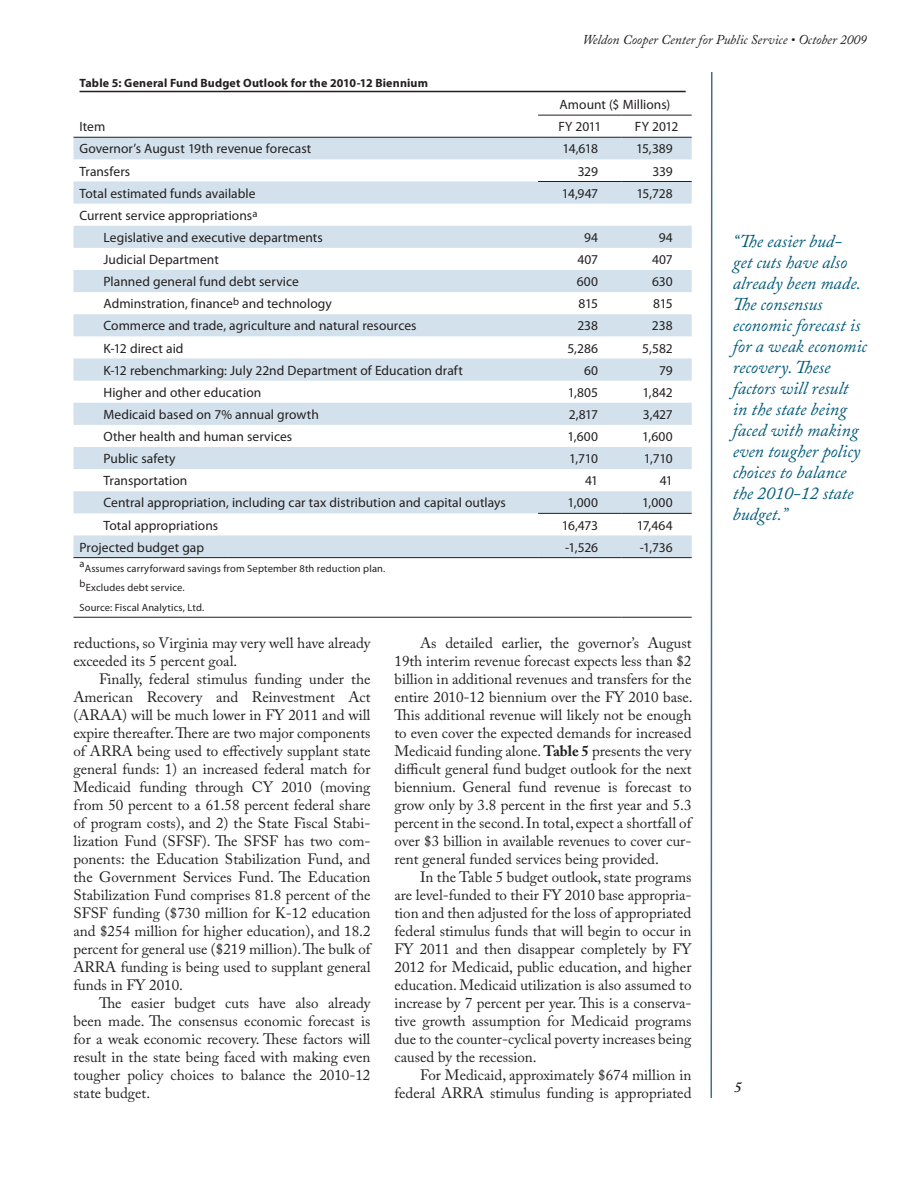
<style>
.page{position:relative;width:918px;height:1188px;background:#fff}
.page>*{position:absolute;margin:0;border:0;box-sizing:border-box;transform-origin:0 0}
.t1{font:italic 18px/21px "Adobe Caslon Pro";color:#005a7b}
.t2{font:15px/18px "Adobe Caslon Pro";color:#231f20;text-align:justify}
.t3{font:italic 600 15px "Adobe Caslon Pro";color:#231f20}
.t4{font:13.5px/22px "Myriad Pro";color:#231f20}
.t5{font:italic 13.5px "Adobe Caslon Pro";color:#231f20}
.t6{font:700 12px "Myriad Pro";letter-spacing:.015em;color:#231f20}
.t7{font:10.5px/20px "Myriad Pro";letter-spacing:.015em;color:#231f20}
.s1{font-weight:700}
</style>
<div class="page">
<svg style="left:710px;top:72px;width:3px;height:1026px;background:#9fb7c2"></svg>
<svg style="left:74px;top:138px;width:618px;height:419px;fill:#d2e1eb"></svg>
<hr style="left:538px;top:115px;width:84px;height:1px;background:#231f20">
<hr style="left:622px;top:115px;width:70px;height:1px;background:#231f20">
<hr style="left:74px;top:137px;width:154px;height:1px;background:#231f20">
<hr style="left:228px;top:137px;width:310px;height:1px;background:#231f20">
<hr style="left:538px;top:137px;width:84px;height:1px;background:#231f20">
<hr style="left:622px;top:137px;width:70px;height:1px;background:#231f20">
<hr style="left:538px;top:181px;width:84px;height:1px;background:#231f20">
<hr style="left:622px;top:181px;width:70px;height:1px;background:#231f20">
<hr style="left:538px;top:513px;width:84px;height:1px;background:#231f20">
<hr style="left:622px;top:513px;width:70px;height:1px;background:#231f20">
<hr style="left:74px;top:557px;width:154px;height:1px;background:#231f20">
<hr style="left:228px;top:557px;width:310px;height:1px;background:#231f20">
<hr style="left:538px;top:557px;width:84px;height:1px;background:#231f20">
<hr style="left:622px;top:557px;width:70px;height:1px;background:#231f20">
<hr style="left:74px;top:617px;width:154px;height:1px;background:#231f20">
<hr style="left:228px;top:617px;width:310px;height:1px;background:#231f20">
<hr style="left:538px;top:617px;width:84px;height:1px;background:#231f20">
<hr style="left:622px;top:617px;width:70px;height:1px;background:#231f20">
<hr style="left:80px;top:91px;width:606px;height:1px;background:#231f20">
<p class="t6" style="left:80px;top:75px;width:350px">Table 5: General Fund Budget Outlook for the 2010-12 Biennium</p>
<p class="t5" style="left:582px;top:32px;width:286px">Weldon Cooper Center for Public Service • October 2009</p>
<p class="t4" style="left:560px;top:93px;width:112px">Amount ($ Millions)</p>
<p class="t4" style="left:79px;top:115px;width:27px">Item</p>
<p class="t4" style="left:558px;top:115px;width:45px">FY 2011</p>
<p class="t4" style="left:635px;top:115px;width:45px">FY 2012</p>
<p class="t4" style="left:79px;top:138px;width:233px">Governor’s August 19th revenue forecast</p>
<p class="t4" style="left:563px;top:138px;width:37px">14,618</p>
<p class="t4" style="left:636px;top:138px;width:38px">15,389</p>
<p class="t4" style="left:80px;top:160px;width:52px">Transfers</p>
<p class="t4" style="left:578px;top:160px;width:22px">329</p>
<p class="t4" style="left:653px;top:160px;width:22px">339</p>
<p class="t4" style="left:80px;top:182px;width:178px">Total estimated funds available</p>
<p class="t4" style="left:562px;top:182px;width:38px">14,947</p>
<p class="t4" style="left:637px;top:182px;width:38px">15,728</p>
<p class="t4" style="left:104px;top:204px;width:221px;text-indent:-24px">Current service appropriations<sup>a<br></sup>Legislative and executive departments</p>
<p class="t4" style="left:584px;top:226px;width:16px">94</p>
<p class="t4" style="left:659px;top:226px;width:16px">94</p>
<p class="t4" style="left:104px;top:248px;width:117px">Judicial Department</p>
<p class="t4" style="left:577px;top:248px;width:22px">407</p>
<p class="t4" style="left:652px;top:248px;width:22px">407</p>
<p class="t4" style="left:104px;top:270px;width:197px">Planned general fund debt service</p>
<p class="t4" style="left:577px;top:270px;width:23px">600</p>
<p class="t4" style="left:652px;top:270px;width:22px">630</p>
<p class="t4" style="left:104px;top:292px;width:230px">Adminstration, finance<sup>b</sup> and technology</p>
<p class="t4" style="left:579px;top:292px;width:21px">815</p>
<p class="t4" style="left:653px;top:292px;width:21px">815</p>
<p class="t4" style="left:104px;top:315px;width:314px">Commerce and trade, agriculture and natural resources</p>
<p class="t4" style="left:577px;top:315px;width:22px">238</p>
<p class="t4" style="left:652px;top:315px;width:22px">238</p>
<p class="t4" style="left:104px;top:337px;width:82px">K-12 direct aid</p>
<p class="t4" style="left:567px;top:337px;width:32px">5,286</p>
<p class="t4" style="left:642px;top:337px;width:32px">5,582</p>
<p class="t4" style="left:104px;top:359px;width:361px">K-12 rebenchmarking: July 22nd Department of Education draft</p>
<p class="t4" style="left:584px;top:359px;width:15px">60</p>
<p class="t4" style="left:659px;top:359px;width:15px">79</p>
<p class="t4" style="left:104px;top:381px;width:159px">Higher and other education</p>
<p class="t4" style="left:568px;top:381px;width:32px">1,805</p>
<p class="t4" style="left:643px;top:381px;width:32px">1,842</p>
<p class="t4" style="left:104px;top:403px;width:217px">Medicaid based on 7% annual growth</p>
<p class="t4" style="left:569px;top:403px;width:31px">2,817</p>
<p class="t4" style="left:643px;top:403px;width:31px">3,427</p>
<p class="t4" style="left:104px;top:425px;width:190px">Other health and human services</p>
<p class="t4" style="left:568px;top:425px;width:32px">1,600</p>
<p class="t4" style="left:642px;top:425px;width:32px">1,600</p>
<p class="t4" style="left:104px;top:447px;width:74px">Public safety</p>
<p class="t4" style="left:569px;top:447px;width:30px">1,710</p>
<p class="t4" style="left:644px;top:447px;width:30px">1,710</p>
<p class="t4" style="left:104px;top:469px;width:85px">Transportation</p>
<p class="t4" style="left:585px;top:469px;width:15px">41</p>
<p class="t4" style="left:660px;top:469px;width:15px">41</p>
<p class="t4" style="left:104px;top:492px;width:404px">Central appropriation, including car tax distribution and capital outlays</p>
<p class="t4" style="left:568px;top:492px;width:32px">1,000</p>
<p class="t4" style="left:642px;top:492px;width:32px">1,000</p>
<p class="t4" style="left:104px;top:514px;width:116px">Total appropriations</p>
<p class="t4" style="left:562px;top:514px;width:38px">16,473</p>
<p class="t4" style="left:637px;top:514px;width:37px">17,464</p>
<p class="t4" style="left:80px;top:536px;width:126px">Projected budget gap</p>
<p class="t4" style="left:565px;top:536px;width:35px">-1,526</p>
<p class="t4" style="left:640px;top:536px;width:35px">-1,736</p>
<p class="t7" style="left:80px;top:558px;width:307px">aAssumes carryforward savings from September 8th reduction plan. bExcludes debt service.<br>Source: Fiscal Analytics, Ltd.</p>
<p class="t2" style="left:74px;top:634px;width:298px">reductions, so Virginia may very well have already exceeded its 5 percent goal.</p>
<p class="t2" style="left:74px;top:670px;width:299px;text-indent:26px">Finally, federal stimulus funding under the American Recovery and Reinvestment Act (ARAA) will be much lower in FY 2011 and will expire thereafter. There are two major components of ARRA being used to effectively supplant state general funds: 1) an increased federal match for Medicaid funding through CY 2010 (moving from 50 percent to a 61.58 percent federal share of program costs), and 2) the State Fiscal Stabi&shy;lization Fund (SFSF). The SFSF has two com&shy;ponents: the Education Stabilization Fund, and the Government Services Fund. The Education Stabilization Fund comprises 81.8 percent of the SFSF funding ($730 million for K-12 education and $254 million for higher education), and 18.2 percent for general use ($219 million). The bulk of ARRA funding is being used to supplant general funds in FY 2010.</p>
<p class="t2" style="left:74px;top:994px;width:299px;text-indent:26px">The easier budget cuts have also already been made. The consensus economic forecast is for a weak economic recovery. These factors will result in the state being faced with making even tougher policy choices to balance the 2010-12 state budget.</p>
<p class="t2" style="left:394px;top:634px;width:300px;text-indent:26px">As detailed earlier, the governor’s August 19th interim revenue forecast expects less than $2 billion in additional revenues and transfers for the entire 2010-12 biennium over the FY 2010 base.<br>This additional revenue will likely not be enough to even cover the expected demands for increased Medicaid funding alone. <span class="s1">Table 5</span> presents the very difficult general fund budget outlook for the next biennium. General fund revenue is forecast to grow only by 3.8 percent in the first year and 5.3 percent in the second. In total, expect a shortfall of over $3 billion in available revenues to cover cur&shy;rent general funded services being provided.</p>
<p class="t2" style="left:394px;top:868px;width:299px;text-indent:26px">In the Table 5 budget outlook, state programs are level-funded to their FY 2010 base appropria&shy;tion and then adjusted for the loss of appropriated federal stimulus funds that will begin to occur in FY 2011 and then disappear completely by FY 2012 for Medicaid, public education, and higher education. Medicaid utilization is also assumed to increase by 7 percent per year. This is a conserva&shy;tive growth assumption for Medicaid programs due to the counter-cyclical poverty increases being caused by the recession.</p>
<p class="t2" style="left:394px;top:1066px;width:298px;text-align:right">For Medicaid, approximately $674 million in federal ARRA stimulus funding is appropriated</p>
<p class="t1" style="left:733px;top:231px;width:136px">“The easier bud-<br>get cuts have also already been made.<br>The consensus economic forecast is for a weak economic recovery. These factors will result in the state being faced with making even tougher policy choices to balance the 2010-12 state budget.”</p>
<p class="t3" style="left:734px;top:1078px;width:9px">5</p>
</div>
